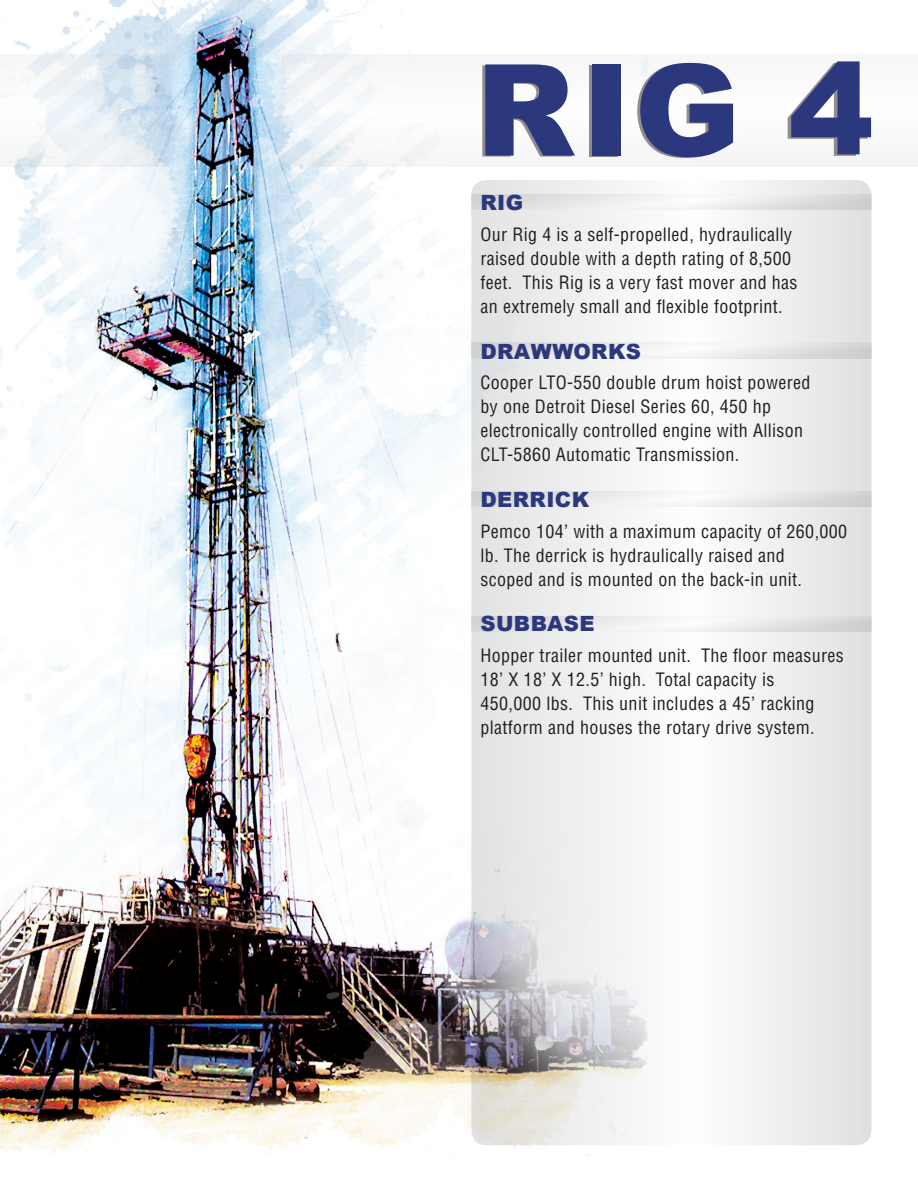
<style>
.page{position:relative;width:918px;height:1188px;background:#fff}
.page>*{position:absolute;margin:0;border:0;box-sizing:border-box;transform-origin:0 0}
.Body{font:900 127.35px "Arial";color:#2c387d}
.Titles{font:900 21px "Arial";letter-spacing:.02em;color:#2c387d}
.Body-2{font:condensed 18px/24px "Helvetica";letter-spacing:.02em;color:#231f20}
.s1{font-size:127.65px}
</style>
<div class="page">
<img style="left:0;top:0;width:918px;height:1156px">
<img style="left:398px;top:581px;width:458px;height:553px;border-radius:50%">
<div style="left:420px;top:130px;width:458px;height:1015px;background:#fff;border-radius:50%"></div>
<svg style="left:471px;top:180px;width:400px;height:965px"></svg>
<div style="left:281px;top:54px;width:637px;height:112px;background:#f9f9fa"></div>
<svg style="left:0;top:54px;width:169px;height:112px"></svg>
<p class="Body" style="left:476px;top:18px;width:400px">RIG <span class="s1">4</span></p>
<p class="Titles" style="left:480px;top:188px;width:44px">RIG</p>
<p class="Body-2" style="left:480px;top:223px;width:319px">Our Rig 4 is a self-propelled, hydraulically raised double with a depth rating of 8,500 feet. This Rig is a very fast mover and has an extremely small and flexible footprint.</p>
<p class="Titles" style="left:480px;top:336px;width:162px">DRAWWORKS</p>
<p class="Body-2" style="left:480px;top:371px;width:332px">Cooper LTO-550 double drum hoist powered by one Detroit Diesel Series 60, 450 hp electronically controlled engine with Allison CLT-5860 Automatic Transmission.</p>
<p class="Titles" style="left:480px;top:484px;width:110px">DERRICK</p>
<p class="Body-2" style="left:480px;top:519px;width:368px">Pemco 104’ with a maximum capacity of 260,000 lb. The derrick is hydraulically raised and<br>scoped and is mounted on the back-in unit.</p>
<p class="Titles" style="left:480px;top:608px;width:116px">SUBBASE</p>
<p class="Body-2" style="left:480px;top:643px;width:365px">Hopper trailer mounted unit. The floor measures 18’ X 18’ X 12.5’ high. Total capacity is<br>450,000 lbs. This unit includes a 45’ racking platform and houses the rotary drive system.</p>
</div>
